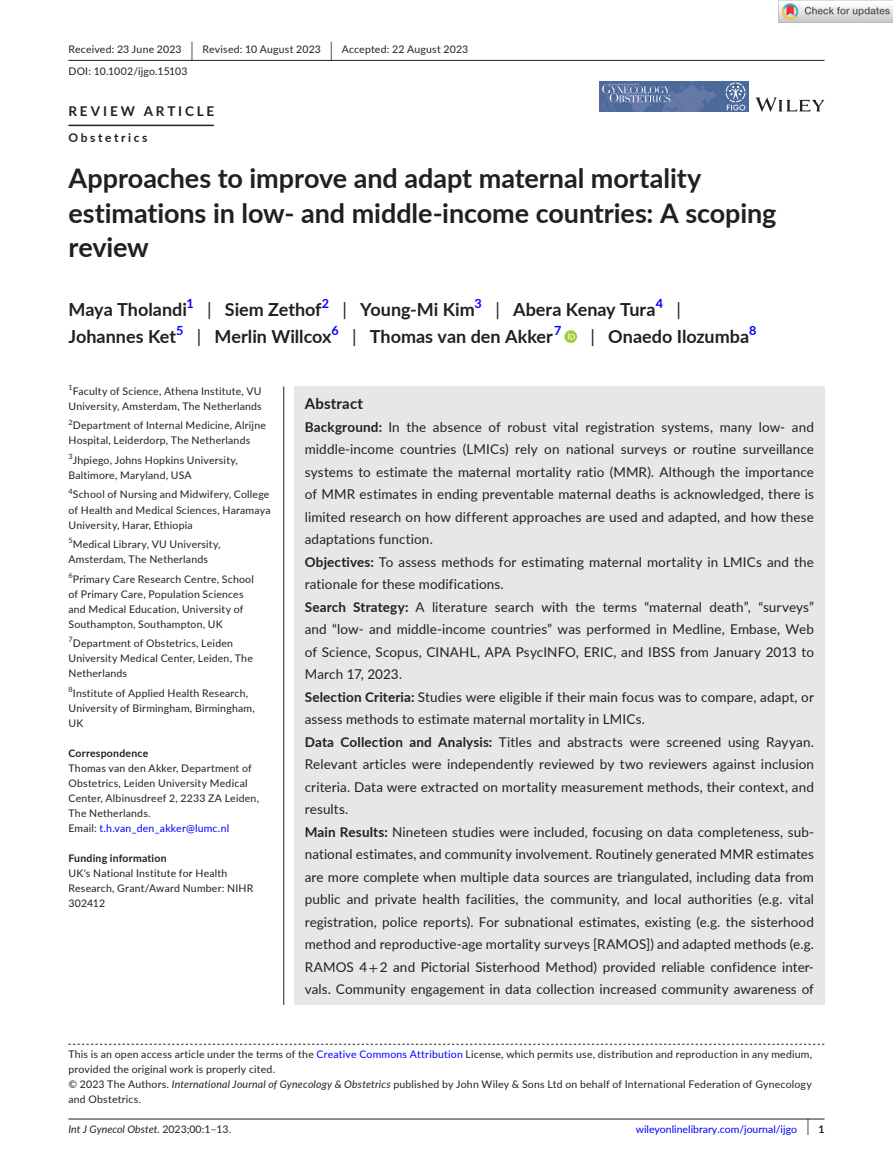
<style>
.page{position:relative;width:893px;height:1174px;background:#fff}
.page>*{position:absolute;margin:0;border:0;box-sizing:border-box;transform-origin:0 0}
.t1{font:700 27px/34.5px "Lato";color:#231f20}
.t2{font:700 18px "Lato";color:#231f20}
.t3{font:18px "Lato";color:#231f20}
.t4{font:700 15px "Lato";letter-spacing:.015em;color:#231f20}
.t5{font:13.5px/22.5px "Lato";letter-spacing:.01em;color:#231f20}
.t6{font:700 13.5px "Lato";letter-spacing:.21em;color:#231f20}
.t7{font:700 12.6px "Lato";color:#00f}
.t8{font:700 12px "Lato";letter-spacing:.215em;color:#231f20}
.t9{font:10.5px/15px "Lato";letter-spacing:.02em;color:#231f20}
.t10{font:10.5px "Lato";color:#00f}
.t11{font:700 10.5px "Lato";letter-spacing:.02em;color:#231f20}
.t12{font:italic 10.5px "Lato";color:#231f20}
.t13{font:7.35px "Lato";color:#231f20}
.s1{font-size:19.65px}
.s2{font-weight:400}
.s3{color:#00f}
.s4{font-weight:700}
.s5{font-family:"STIX"}
.s6{font-style:italic}
.s7{font-style:normal}
.s8{font-size:17.4px;color:#231f20}
.s9{font-weight:700;color:#231f20}
</style>
<div class="page">
<hr style="left:68px;top:1118px;width:756px;height:1px;background:#231f20">
<svg style="left:756px;top:97px;width:68px;height:15px"></svg>
<img style="left:599px;top:82px;width:149px;height:30px">
<svg style="left:602px;top:83px;width:68px;height:27px;background:#677ea9"></svg>
<svg style="left:726px;top:83px;width:19px;height:27px"></svg>
<hr style="left:68px;top:60px;width:756px;height:1px;background:#231f20">
<hr style="left:68px;top:125px;width:146px;height:1px;background:#231f20">
<svg style="left:564px;top:330px;width:13px;height:13px"></svg>
<svg style="left:568px;top:332px;width:7px;height:7px"></svg>
<svg style="left:68px;top:1043px;width:756px;height:1px"></svg>
<div style="left:294px;top:386px;width:530px;height:618px;background:#e6e7e9"></div>
<hr style="left:283px;top:386px;width:1px;height:618px;background:#231f20">
<img style="left:779px;top:0;width:114px;height:23px">
<p class="t9" style="left:68px;top:38px;width:401px;line-height:21.8px">Received: 23 June 2023 <span class="s1">|</span> Revised: 10 August 2023 <span class="s1">|</span> Accepted: 22 August 2023<br>DOI: 10.1002/ijgo.15103</p>
<p class="t6" style="left:68px;top:101px;width:147px">REVIEW ARTICLE</p>
<p class="t8" style="left:68px;top:129px;width:81px">Obstetrics</p>
<h1 class="t1" style="left:68px;top:160px;width:709px">Approaches to improve and adapt maternal mortality estimations in low- and middle-income countries: A scoping review</h1>
<h2 class="t2" style="left:68px;top:296px;width:120px">Maya Tholandi</h2>
<p class="t7" style="left:186px;top:294px;width:9px">1</p>
<h2 class="t2" style="left:207px;top:296px;width:116px"><span class="s2">|</span> Siem Zethof</h2>
<p class="t7" style="left:322px;top:294px;width:9px">2</p>
<h2 class="t2" style="left:343px;top:296px;width:134px"><span class="s2">|</span> Young-Mi Kim</h2>
<p class="t7" style="left:475px;top:294px;width:9px">3</p>
<h2 class="t2" style="left:495px;top:296px;width:162px"><span class="s2">|</span> Abera Kenay Tura</h2>
<p class="t7" style="left:656px;top:294px;width:9px">4</p>
<h2 class="t3" style="left:676px;top:296px;width:6px">|</h2>
<h2 class="t2" style="left:68px;top:323px;width:109px">Johannes Ket</h2>
<p class="t7" style="left:176px;top:321px;width:9px">5</p>
<h2 class="t2" style="left:197px;top:323px;width:136px"><span class="s2">|</span> Merlin Willcox</h2>
<p class="t7" style="left:331px;top:321px;width:9px">6</p>
<h2 class="t2" style="left:352px;top:323px;width:202px"><span class="s2">|</span> Thomas van den Akker</h2>
<p class="t7" style="left:554px;top:321px;width:9px">7</p>
<h2 class="t2" style="left:591px;top:323px;width:160px"><span class="s2">|</span> Onaedo Ilozumba</h2>
<p class="t7" style="left:749px;top:321px;width:9px">8</p>
<p class="t13" style="left:68px;top:382px;width:6px">1</p>
<p class="t9" style="left:68px;top:383px;width:195px;text-align:center">Faculty of Science, Athena Institute, VU<br>University, Amsterdam, The Netherlands</p>
<p class="t9" style="left:68px;top:418px;width:199px"><sup>2</sup>Department of Internal Medicine, Alrijne<br>Hospital, Leiderdorp, The Netherlands</p>
<p class="t9" style="left:68px;top:452px;width:171px"><sup>3</sup>Jhpiego, Johns Hopkins University,<br>Baltimore, Maryland, USA</p>
<p class="t9" style="left:68px;top:487px;width:204px;text-align:justify"><sup>4</sup>School of Nursing and Midwifery, College of Health and Medical Sciences, Haramaya University, Harar, Ethiopia</p>
<p class="t9" style="left:68px;top:536px;width:154px"><sup>5</sup>Medical Library, VU University,<br>Amsterdam, The Netherlands</p>
<p class="t9" style="left:68px;top:571px;width:187px"><sup>6</sup>Primary Care Research Centre, School of Primary Care, Population Sciences and Medical Education, University of Southampton, Southampton, UK</p>
<p class="t9" style="left:68px;top:635px;width:186px"><sup>7</sup>Department of Obstetrics, Leiden<br>University Medical Center, Leiden, The<br>Netherlands</p>
<p class="t9" style="left:68px;top:685px;width:188px"><sup>8</sup>Institute of Applied Health Research,<br>University of Birmingham, Birmingham,<br>UK</p>
<p class="t11" style="left:68px;top:745px;width:81px">Correspondence</p>
<p class="t9" style="left:68px;top:760px;width:192px">Thomas van den Akker, Department of Obstetrics, Leiden University Medical Center, Albinusdreef 2, 2233 ZA Leiden, The Netherlands.<br>Email: <span class="s3">t.h.van_den_akker@lumc.nl</span></p>
<p class="t11" style="left:68px;top:850px;width:100px">Funding information</p>
<p class="t9" style="left:68px;top:865px;width:186px">UK's National Institute for Health<br>Research, Grant/Award Number: NIHR<br>302412</p>
<p class="t4" style="left:305px;top:392px;width:60px">Abstract</p>
<p class="t5" style="left:305px;top:415px;width:511px"><span class="s4">Background:</span> In the absence of robust vital registration systems, many low- and middle-income countries (LMICs) rely on national surveys or routine surveillance systems to estimate the maternal mortality ratio (MMR). Although the importance of MMR estimates in ending preventable maternal deaths is acknowledged, there is limited research on how different approaches are used and adapted, and how these adaptations function.<br><span class="s4">Objectives:</span> To assess methods for estimating maternal mortality in LMICs and the rationale for these modifications.<br><span class="s4">Search Strategy:</span> A literature search with the terms “maternal death”, “surveys” and “low- and middle-income countries” was performed in Medline, Embase, Web of Science, Scopus, CINAHL, APA PsycINFO, ERIC, and IBSS from January 2013 to March 17, 2023.<br><span class="s4">Selection Criteria:</span> Studies were eligible if their main focus was to compare, adapt, or assess methods to estimate maternal mortality in LMICs.<br><span class="s4">Data Collection and Analysis:</span> Titles and abstracts were screened using Rayyan.<br>Relevant articles were independently reviewed by two reviewers against inclusion criteria. Data were extracted on mortality measurement methods, their context, and results.<br><span class="s4">Main Results:</span> Nineteen studies were included, focusing on data completeness, sub&shy;national estimates, and community involvement. Routinely generated MMR estimates are more complete when multiple data sources are triangulated, including data from public and private health facilities, the community, and local authorities (e.g. vital registration, police reports). For subnational estimates, existing (e.g. the sisterhood method and reproductive-age mortality surveys [RAMOS]) and adapted methods (e.g.<br>RAMOS 4 <span class="s5">+</span> 2 and Pictorial Sisterhood Method) provided reliable confidence inter&shy;vals. Community engagement in data collection increased community awareness of</p>
<p class="t9" style="left:68px;top:1046px;width:745px">This is an open access article under the terms of the <span class="s3">Creative Commons Attribution</span> License, which permits use, distribution and reproduction in any medium, provided the original work is properly cited.<br>© 2023 The Authors. <span class="s6">International Journal of Gynecology &amp; Obstetrics</span> published by John Wiley &amp; Sons Ltd on behalf of International Federation of Gynecology and Obstetrics.</p>
<p class="t12" style="left:68px;top:1121px;width:164px">Int J Gynecol Obstet. <span class="s7">2023;00:1–13.</span></p>
<p class="t10" style="left:636px;top:1121px;width:190px">wileyonlinelibrary.com/journal/ijgo <span class="s8">|</span> <span class="s9">1</span></p>
</div>
